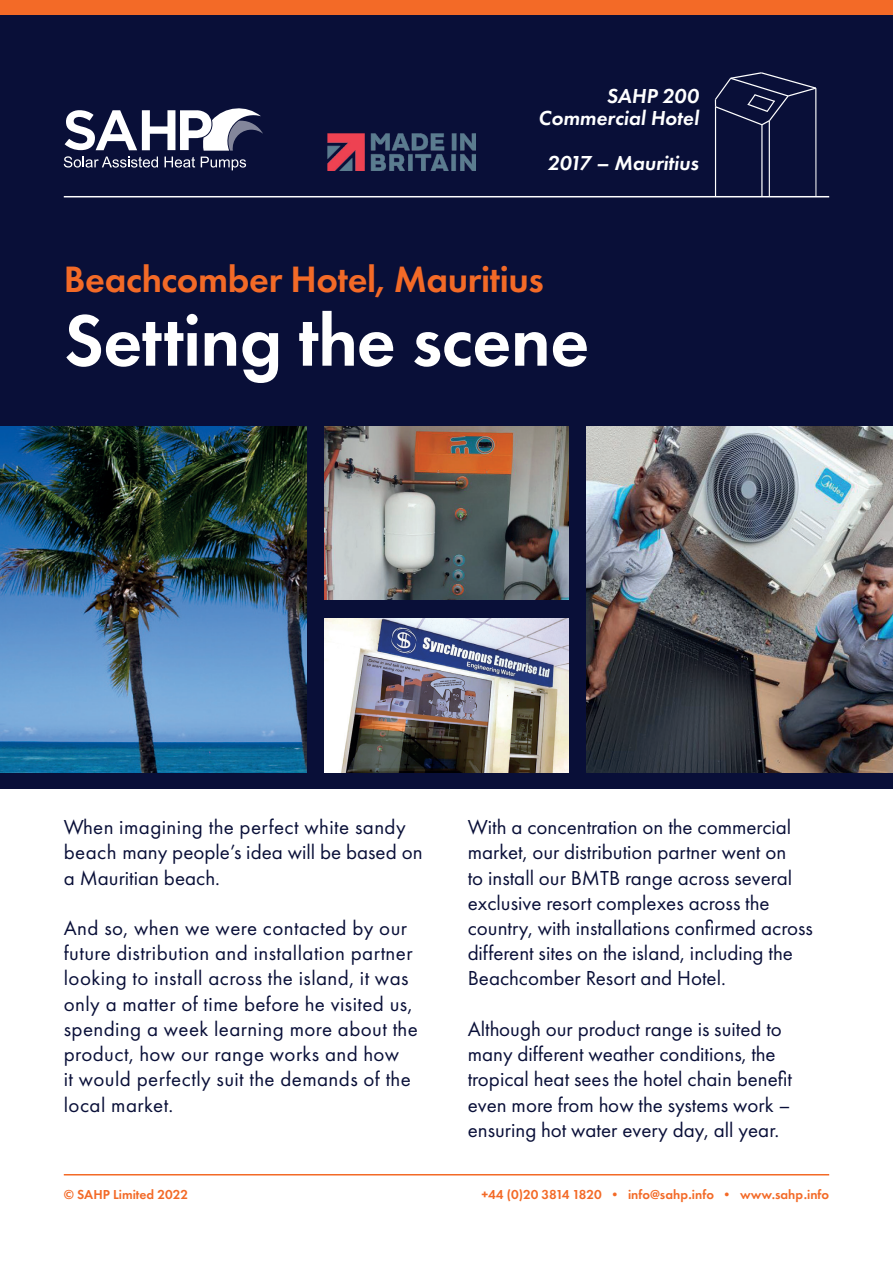
<style>
.page{position:relative;width:893px;height:1263px;background:#fff}
.page>*{position:absolute;margin:0;border:0;box-sizing:border-box;transform-origin:0 0}
.t1{font:600 75.15px "Futura PT";letter-spacing:-.01em;color:#fff}
.t2{font:600 38.1px "Futura PT";letter-spacing:-.01em;color:#f36a27}
.t3{font:21px/25.2px "Futura PT";color:#090f38}
.t4{font:21px/25.2px "Futura PT";letter-spacing:.02em;color:#090f38}
.t5{font:italic 600 21px/22.5px "Futura PT";color:#fff;text-align:right}
.t6{font:600 13.5px "Futura PT";color:#f36a27}
</style>
<div class="page">
<div style="left:0;top:0;width:893px;height:789px;background:#090f38"></div>
<div style="left:0;top:0;width:893px;height:15px;background:#f36a27"></div>
<svg style="left:715px;top:72px;width:101px;height:126px"></svg>
<hr style="left:64px;top:196px;width:765px;height:1px;background:#fff">
<svg style="left:64px;top:108px;width:199px;height:62px"></svg>
<img style="left:327px;top:133px;width:149px;height:37px">
<img style="left:325px;top:426px;width:243px;height:173px">
<img style="left:325px;top:619px;width:243px;height:153px">
<img style="left:0;top:426px;width:307px;height:346px">
<img style="left:586px;top:426px;width:307px;height:346px">
<hr style="left:64px;top:1174px;width:765px;height:1px;background:#f36a27">
<p class="t5" style="left:538px;top:84px;width:162px">SAHP 200<br>Commercial Hotel</p>
<p class="t5" style="left:548px;top:152px;width:152px">2017 – Mauritius</p>
<h2 class="t2" style="left:64px;top:255px;width:482px">Beachcomber Hotel, Mauritius</h2>
<h1 class="t1" style="left:64px;top:294px;width:527px">Setting the scene</h1>
<p class="t3" style="left:64px;top:814px;width:360px">When imagining the perfect white sandy beach many people’s idea will be based on a Mauritian beach.</p>
<p class="t4" style="left:64px;top:915px;width:355px">And so, when we were contacted by our future distribution and installation partner looking to install across the island, it was only a matter of time before he visited us, spending a week learning more about the product, how our range works and how<br>it would perfectly suit the demands of the local market.</p>
<p class="t3" style="left:468px;top:814px;width:347px">With a concentration on the commercial market, our distribution partner went on<br>to install our BMTB range across several exclusive resort complexes across the country, with installations confirmed across different sites on the island, including the Beachcomber Resort and Hotel.</p>
<p class="t3" style="left:468px;top:1016px;width:326px">Although our product range is suited to many different weather conditions, the tropical heat sees the hotel chain benefit even more from how the systems work – ensuring hot water every day, all year.</p>
<p class="t6" style="left:64px;top:1186px;width:126px">© SAHP Limited 2022</p>
<p class="t6" style="left:481px;top:1186px;width:349px">+44 (0)20 3814 1820 • info@sahp.info • www.sahp.info</p>
</div>
